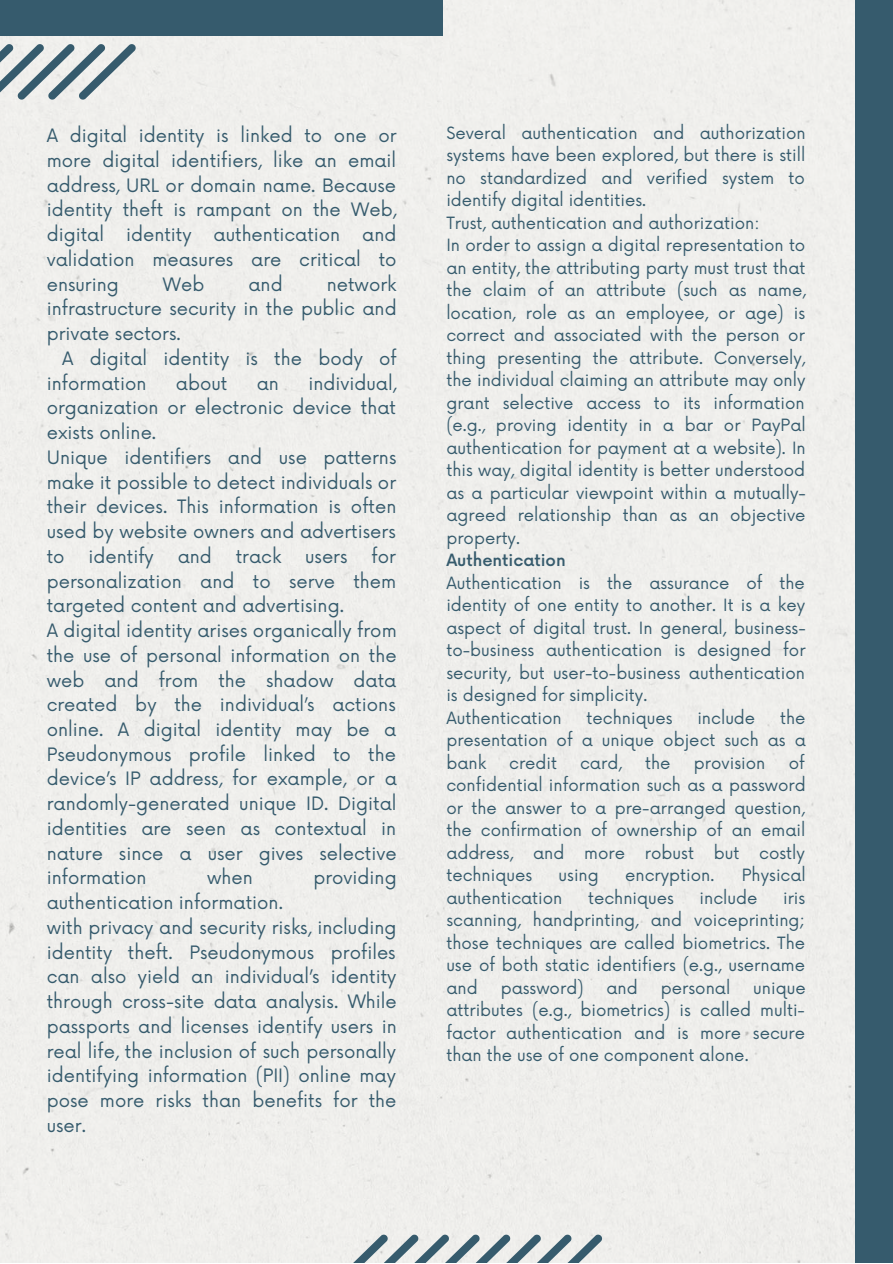
<style>
.page{position:relative;width:893px;height:1264px;background:#fff}
.page>*{position:absolute;margin:0;border:0;box-sizing:border-box;transform-origin:0 0}
.t1{font:18px/24.8px "Now";color:#365b6d}
.t2{font:16.5px/22.5px "Now";color:#365b6d;text-align:justify}
.t3{font:500 16.5px "Now";color:#365b6d}
</style>
<div class="page">
<div style="left:0;top:0;width:855px;height:1262px;background:#efefec"></div>
<div style="left:0;top:0;width:442px;height:36px;background:#365b6d"></div>
<div style="left:855px;top:0;width:37px;height:1262px;background:#365b6d"></div>
<svg style="left:0;top:44px;width:136px;height:56px;background:#b6c1c5"></svg>
<svg style="left:331px;top:1234px;width:271px;height:28px;background:#b6c1c5"></svg>
<p class="t1" style="left:47px;top:124px;width:351px;text-align:justify">A digital identity is linked to one or more digital identifiers, like an email address, URL or domain name. Because identity theft is rampant on the Web, digital identity authentication and validation measures are critical to ensuring</p>
<p class="t1" style="left:47px;top:273px;width:351px;text-align:justify;text-indent:280px">network infrastructure security in the public and private sectors.</p>
<p class="t1" style="left:47px;top:347px;width:351px;text-indent:16px">A digital identity is the body of information</p>
<p class="t1" style="left:163px;top:273px;width:43px">Web</p>
<p class="t1" style="left:248px;top:273px;width:36px">and</p>
<p class="t1" style="left:47px;top:371px;width:351px;text-indent:262px">individual, organization or electronic device that exists online.<br>Unique identifiers and use patterns make it possible to detect individuals or their devices. This information is often used by website owners and advertisers to</p>
<p class="t1" style="left:176px;top:371px;width:53px">about</p>
<p class="t1" style="left:257px;top:371px;width:24px">an</p>
<p class="t1" style="left:47px;top:545px;width:351px;text-indent:325px">for personalization and to serve them targeted content and advertising.<br>A digital identity arises organically from the use of personal information on the web and from the shadow data created by the individual’s actions online. A digital identity may be a<br>Pseudonymous profile linked to the device’s IP address, for example, or a randomly-generated unique ID. Digital identities are seen as contextual in nature since a user gives selective information</p>
<p class="t1" style="left:88px;top:545px;width:67px">identify</p>
<p class="t1" style="left:178px;top:545px;width:36px">and</p>
<p class="t1" style="left:236px;top:545px;width:47px">track</p>
<p class="t1" style="left:305px;top:545px;width:44px">users</p>
<p class="t1" style="left:207px;top:866px;width:47px">when</p>
<p class="t1" style="left:313px;top:866px;width:85px">providing</p>
<p class="t1" style="left:47px;top:891px;width:351px">authentication information.<br>with privacy and security risks, including identity theft. Pseudonymous profiles can also yield an individual’s identity through cross-site data analysis. While passports and licenses identify users in real life, the inclusion of such personally identifying information (PII) online may pose more risks than benefits for the user.</p>
<p class="t2" style="left:446px;top:123px;width:361px;text-align:left">Several authentication and authorization systems have been explored, but there is still no standardized and verified system to identify digital identities.<br>Trust, authentication and authorization:<br>In order to assign a digital representation to an entity, the attributing party must trust that the claim of an attribute (such as name, location, role as an employee, or age) is correct and associated with the person or thing presenting the attribute. Conversely, the individual claiming an attribute may only grant selective access to its information (e.g., proving identity in a bar or PayPal authentication for payment at a website). In this way, digital identity is better understood as a particular viewpoint within a mutually&shy;agreed relationship than as an objective property.</p>
<p class="t3" style="left:446px;top:551px;width:121px">Authentication</p>
<p class="t2" style="left:446px;top:572px;width:361px;text-align:left">Authentication is the assurance of the identity of one entity to another. It is a key aspect of digital trust. In general, business&shy;to-business authentication is designed for security, but user-to-business authentication is designed for simplicity.<br>Authentication</p>
<p class="t2" style="left:446px;top:707px;width:361px;text-indent:334px">the presentation of a unique object such as a bank</p>
<p class="t2" style="left:586px;top:707px;width:87px">techniques</p>
<p class="t2" style="left:697px;top:707px;width:59px">include</p>
<p class="t2" style="left:446px;top:752px;width:361px;text-indent:342px">of confidential information such as a password or the answer to a pre-arranged question, the confirmation of ownership of an email address, and more robust but costly techniques</p>
<p class="t2" style="left:509px;top:752px;width:49px">credit</p>
<p class="t2" style="left:580px;top:752px;width:43px">card,</p>
<p class="t2" style="left:645px;top:752px;width:27px">the</p>
<p class="t2" style="left:693px;top:752px;width:73px">provision</p>
<p class="t2" style="left:558px;top:864px;width:42px">using</p>
<p class="t2" style="left:625px;top:864px;width:91px">encryption.</p>
<p class="t2" style="left:741px;top:864px;width:65px">Physical</p>
<p class="t2" style="left:446px;top:887px;width:118px">authentication</p>
<p class="t2" style="left:588px;top:887px;width:87px">techniques</p>
<p class="t2" style="left:699px;top:887px;width:59px">include</p>
<p class="t2" style="left:446px;top:887px;width:360px;text-indent:337px">iris scanning, handprinting, and voiceprinting; those techniques are called biometrics. The use of both static identifiers (e.g., username and</p>
<p class="t2" style="left:500px;top:977px;width:84px">password)</p>
<p class="t2" style="left:606px;top:977px;width:33px">and</p>
<p class="t2" style="left:660px;top:977px;width:71px">personal</p>
<p class="t2" style="left:446px;top:977px;width:361px;text-indent:307px">unique attributes (e.g., biometrics) is called multi&shy;factor authentication and is more secure than the use of one component alone.</p>
</div>
